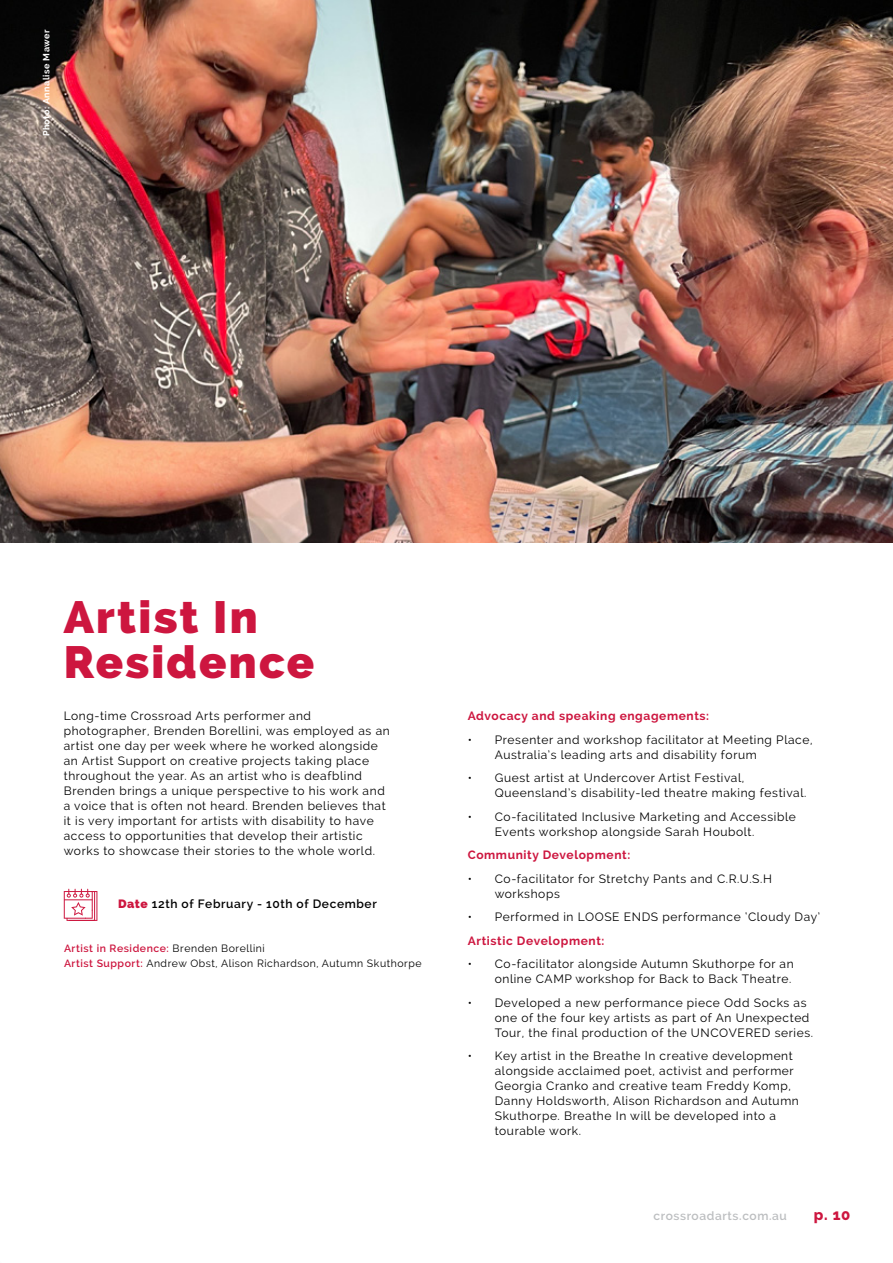
<style>
.page{position:relative;width:893px;height:1263px;background:#fff}
.page>*{position:absolute;margin:0;border:0;box-sizing:border-box;transform-origin:0 0}
.t1{font:800 45px/45px "Raleway";letter-spacing:.05em;color:#cd163f}
.t2{font:800 15px "Raleway";color:#cd163f}
.t3{font:12px/15px "Raleway";letter-spacing:.05em;color:#000}
.t4{font:700 12px "Raleway";letter-spacing:.05em;color:#cd163f}
.t5{font:600 12px "Raleway";letter-spacing:.05em;color:#000}
.t6{font:600 12px "Raleway";letter-spacing:.05em;color:#bcbec0}
.t7{font:10.5px/15px "Raleway";letter-spacing:.05em;color:#000}
.t8{font:700 9px "Raleway";letter-spacing:.05em;color:#fff}
.s1{font-weight:800;color:#cd163f}
.s2{font-weight:600;color:#cd163f}
</style>
<div class="page">
<img style="left:0;top:0;width:893px;height:542px">
<svg style="left:64px;top:889px;width:33px;height:32px"></svg>
<p class="t8" style="left:41px;top:136px;width:108px;rotate:-90deg">Photo: Annalise Mawer</p>
<h1 class="t1" style="left:64px;top:595px;width:252px">Artist In<br>Residence</h1>
<p class="t3" style="left:64px;top:708px;width:328px">Long-time Crossroad Arts performer and photographer, Brenden Borellini, was employed as an artist one day per week where he worked alongside an Artist Support on creative projects taking place throughout the year. As an artist who is deafblind Brenden brings a unique perspective to his work and a voice that is often not heard. Brenden believes that it is very important for artists with disability to have access to opportunities that develop their artistic works to showcase their stories to the whole world.</p>
<p class="t5" style="left:118px;top:897px;width:260px"><span class="s1">Date</span> 12th of February - 10th of December</p>
<p class="t7" style="left:64px;top:941px;width:359px"><span class="s2">Artist in Residence:</span> Brenden Borellini<br><span class="s2">Artist Support:</span> Andrew Obst, Alison Richardson, Autumn Skuthorpe</p>
<p class="t4" style="left:468px;top:709px;width:243px">Advocacy and speaking engagements:</p>
<p class="t3" style="left:495px;top:732px;width:319px;text-indent:-27px">• Presenter and workshop facilitator at Meeting Place,<br>Australia’s leading arts and disability forum</p>
<p class="t3" style="left:495px;top:770px;width:313px;text-indent:-27px">• Guest artist at Undercover Artist Festival,<br>Queensland’s disability-led theatre making festival.</p>
<p class="t3" style="left:495px;top:809px;width:303px;text-indent:-27px">• Co-facilitated Inclusive Marketing and Accessible<br>Events workshop alongside Sarah Houbolt.</p>
<p class="t4" style="left:468px;top:848px;width:164px">Community Development:</p>
<p class="t3" style="left:495px;top:871px;width:279px;text-indent:-27px">• Co-facilitator for Stretchy Pants and C.R.U.S.H workshops</p>
<p class="t3" style="left:468px;top:909px;width:354px">• Performed in LOOSE ENDS performance ‘Cloudy Day’</p>
<p class="t4" style="left:468px;top:933px;width:138px">Artistic Development:</p>
<p class="t3" style="left:468px;top:956px;width:327px;text-align:right">• Co-facilitator alongside Autumn Skuthorpe for an online CAMP workshop for Back to Back Theatre.</p>
<p class="t3" style="left:495px;top:995px;width:320px;text-indent:-27px">• Developed a new performance piece Odd Socks as one of the four key artists as part of An Unexpected<br>Tour, the final production of the UNCOVERED series.</p>
<p class="t3" style="left:495px;top:1048px;width:306px;text-indent:-27px">• Key artist in the Breathe In creative development alongside acclaimed poet, activist and performer Georgia Cranko and creative team Freddy Komp, Danny Holdsworth, Alison Richardson and Autumn Skuthorpe. Breathe In will be developed into a tourable work.</p>
<p class="t6" style="left:654px;top:1209px;width:135px">crossroadarts.com.au</p>
<p class="t2" style="left:814px;top:1207px;width:38px">p. 10</p>
</div>
